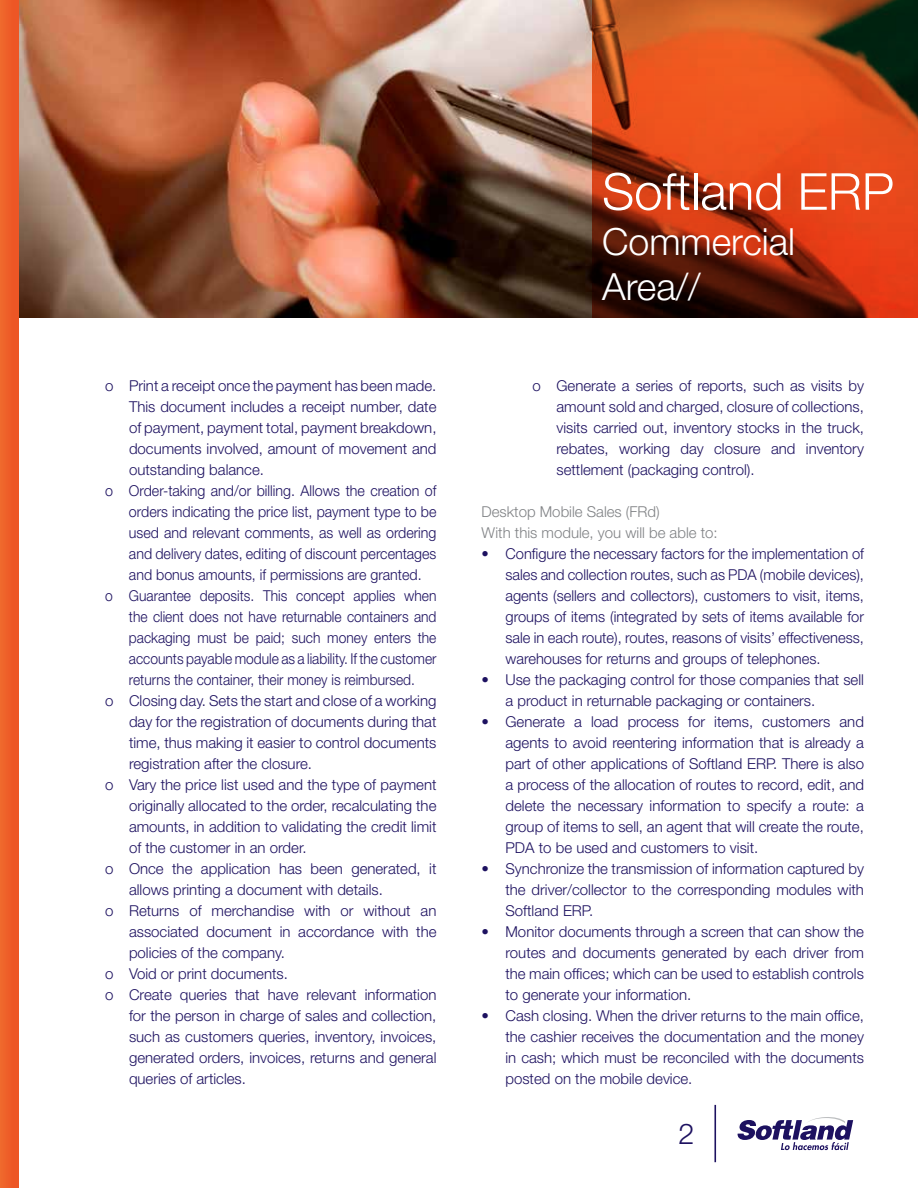
<style>
.page{position:relative;width:918px;height:1188px;background:#fff}
.page>*{position:absolute;margin:0;border:0;box-sizing:border-box;transform-origin:0 0}
.t1{font:300 51px "Helvetica Neue";color:#fff}
.t2{font:300 37.5px/45px "Helvetica Neue";color:#fff}
.t3{font:300 28.65px "Helvetica Neue";color:#1d1160}
.t4{font:300 15px/21px "Helvetica Neue";color:#1d1160;text-align:justify}
.t5{font:300 15px "Helvetica Neue";color:#1d1160;scale:.95 1}
.t6{font:300 15px "Helvetica Neue";color:#1d1160;scale:.92 1}
.t7{font:300 15px/21px "Helvetica Neue";color:#808285}
</style>
<div class="page">
<img style="left:19px;top:0;width:573px;height:318px">
<div style="left:0;top:0;width:19px;height:1188px;background:#ee5c27"></div>
<svg style="left:592px;top:0;width:326px;height:318px;background:#ad3d16"></svg>
<svg style="left:737px;top:1117px;width:116px;height:33px"></svg>
<hr style="left:714px;top:1105px;width:2px;height:57px;background:#1d1160">
<p class="t4" style="left:105px;top:375px;width:333px">o Print a receipt once the payment has been made.</p>
<p class="t4" style="left:129px;top:396px;width:309px">This document includes a receipt number, date</p>
<p class="t4" style="left:129px;top:417px;width:309px">of payment, payment total, payment breakdown,</p>
<p class="t4" style="left:129px;top:438px;width:309px">documents involved, amount of movement and</p>
<p class="t4" style="left:129px;top:459px;width:137px">outstanding balance.</p>
<p class="t5" style="left:105px;top:482px;width:350px">o Order-taking and/or billing. Allows the creation of</p>
<p class="t5" style="left:129px;top:503px;width:325px">orders indicating the price list, payment type to be</p>
<p class="t5" style="left:129px;top:524px;width:325px">used and relevant comments, as well as ordering</p>
<p class="t5" style="left:129px;top:545px;width:325px">and delivery dates, editing of discount percentages</p>
<p class="t5" style="left:129px;top:566px;width:310px">and bonus amounts, if permissions are granted.</p>
<p class="t6" style="left:105px;top:587px;width:362px">o Guarantee deposits. This concept applies when</p>
<p class="t6" style="left:129px;top:608px;width:336px">the client does not have returnable containers and</p>
<p class="t6" style="left:129px;top:629px;width:336px">packaging must be paid; such money enters the</p>
<p class="t6" style="left:129px;top:650px;width:336px">accounts payable module as a liability. If the customer</p>
<p class="t6" style="left:129px;top:671px;width:312px">returns the container, their money is reimbursed.</p>
<p class="t4" style="left:105px;top:690px;width:333px">o Closing day. Sets the start and close of a working</p>
<p class="t4" style="left:129px;top:711px;width:309px">day for the registration of documents during that</p>
<p class="t4" style="left:129px;top:732px;width:309px">time, thus making it easier to control documents</p>
<p class="t4" style="left:129px;top:753px;width:185px">registration after the closure.</p>
<p class="t4" style="left:105px;top:774px;width:333px">o Vary the price list used and the type of payment</p>
<p class="t4" style="left:129px;top:795px;width:309px">originally allocated to the order, recalculating the</p>
<p class="t4" style="left:129px;top:816px;width:309px">amounts, in addition to validating the credit limit</p>
<p class="t4" style="left:129px;top:837px;width:179px">of the customer in an order.</p>
<p class="t4" style="left:105px;top:858px;width:333px">o Once the application has been generated, it</p>
<p class="t4" style="left:129px;top:879px;width:255px">allows printing a document with details.</p>
<p class="t4" style="left:105px;top:900px;width:333px">o Returns of merchandise with or without an</p>
<p class="t4" style="left:129px;top:921px;width:309px">associated document in accordance with the</p>
<p class="t4" style="left:129px;top:942px;width:157px">policies of the company.</p>
<p class="t4" style="left:105px;top:963px;width:184px">o Void or print documents.</p>
<p class="t4" style="left:105px;top:984px;width:333px">o Create queries that have relevant information</p>
<p class="t4" style="left:129px;top:1005px;width:309px">for the person in charge of sales and collection,</p>
<p class="t4" style="left:129px;top:1026px;width:309px">such as customers queries, inventory, invoices,</p>
<p class="t4" style="left:129px;top:1047px;width:309px">generated orders, invoices, returns and general</p>
<p class="t4" style="left:129px;top:1068px;width:118px">queries of articles.</p>
<h1 class="t1" style="left:602px;top:160px;width:293px">Softland ERP</h1>
<h2 class="t2" style="left:602px;top:218px;width:195px">Commercial<br>Area//</h2>
<p class="t4" style="left:556px;top:375px;width:309px;text-indent:-24px">o Generate a series of reports, such as visits by amount sold and charged, closure of collections, visits carried out, inventory stocks in the truck, rebates, working day closure and inventory settlement (packaging control).</p>
<p class="t7" style="left:482px;top:501px;width:238px">Desktop Mobile Sales (FRd)<br>With this module, you will be able to:</p>
<p class="t4" style="left:506px;top:543px;width:360px;text-indent:-24px">• Configure the necessary factors for the implementation of sales and collection routes, such as PDA (mobile devices), agents (sellers and collectors), customers to visit, items, groups of items (integrated by sets of items available for sale in each route), routes, reasons of visits’ effectiveness, warehouses for returns and groups of telephones.</p>
<p class="t4" style="left:506px;top:669px;width:360px;text-indent:-24px">• Use the packaging control for those companies that sell a product in returnable packaging or containers.</p>
<p class="t4" style="left:506px;top:711px;width:360px;text-indent:-24px">• Generate a load process for items, customers and agents to avoid reentering information that is already a part of other applications of Softland ERP. There is also a process of the allocation of routes to record, edit, and delete the necessary information to specify a route: a group of items to sell, an agent that will create the route, PDA to be used and customers to visit.</p>
<p class="t4" style="left:506px;top:858px;width:360px;text-indent:-24px">• Synchronize the transmission of information captured by the driver/collector to the corresponding modules with Softland ERP.</p>
<p class="t4" style="left:506px;top:921px;width:360px;text-indent:-24px">• Monitor documents through a screen that can show the routes and documents generated by each driver from the main offices; which can be used to establish controls to generate your information.</p>
<p class="t4" style="left:506px;top:1005px;width:360px;text-indent:-24px">• Cash closing. When the driver returns to the main office, the cashier receives the documentation and the money in cash; which must be reconciled with the documents posted on the mobile device.</p>
<h3 class="t3" style="left:679px;top:1116px;width:17px">2</h3>
</div>
